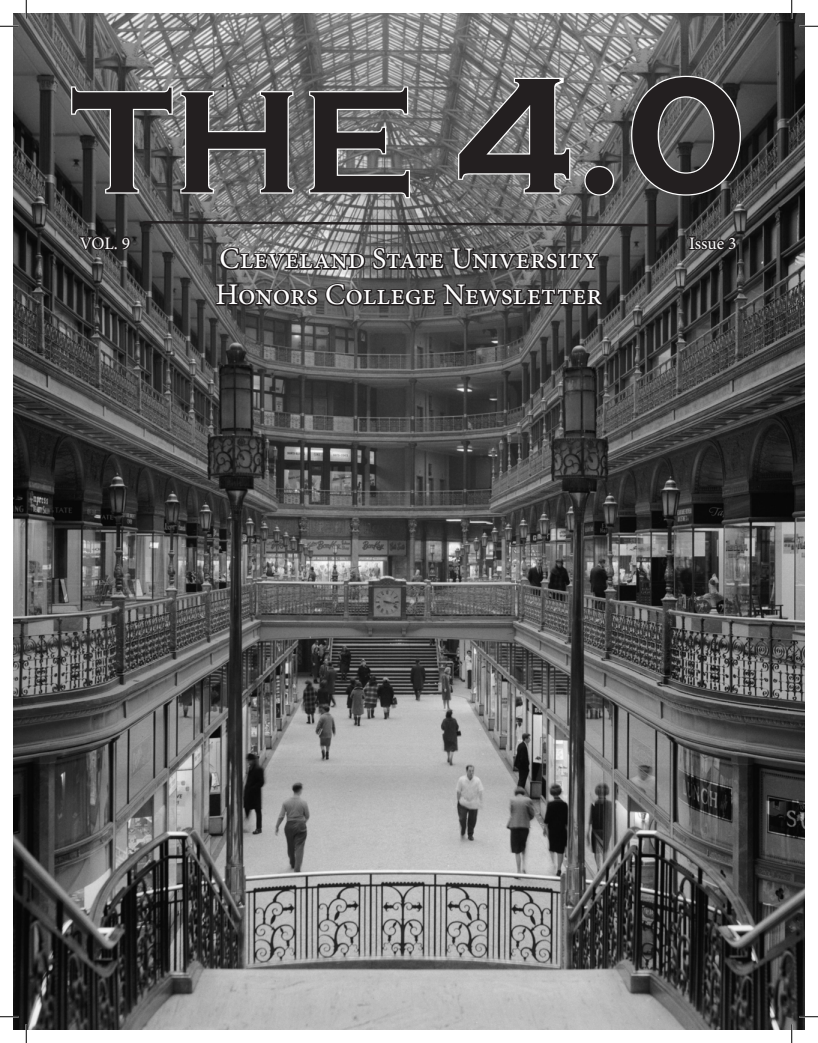
<style>
.page{position:relative;width:818px;height:1043px;background:#fff}
.page>*{position:absolute;margin:0;border:0;box-sizing:border-box;transform-origin:0 0}
.t1{font:700 170px "Copperplate Gothic";color:#231f20}
.t2{font:700 150px "Copperplate Gothic";color:#231f20}
.t3{font:30px "Minion Pro";color:#fff}
.t4{font:17.5px "Minion Pro";letter-spacing:-.015em;color:#fff}
</style>
<div class="page">
<img style="left:14px;top:14px;width:790px;height:1015px">
<svg style="left:70px;top:85px;width:225px;height:110px;background:#747474"></svg>
<svg style="left:308px;top:85px;width:103px;height:114px;background:#878787"></svg>
<svg style="left:456px;top:76px;width:115px;height:119px;background:#898989"></svg>
<svg style="left:583px;top:165px;width:32px;height:32px"></svg>
<svg style="left:629px;top:75px;width:113px;height:122px;background:#5e5e5e"></svg>
<svg style="left:78px;top:234px;width:54px;height:26px"></svg>
<svg style="left:218px;top:243px;width:382px;height:29px;background:#535152"></svg>
<svg style="left:214px;top:281px;width:391px;height:36px;background:#454344"></svg>
<svg style="left:142px;top:220px;width:533px;height:8px;background:#545353"></svg>
<svg style="left:687px;top:235px;width:51px;height:17px"></svg>
<svg style="left:0;top:25px;width:19px;height:2px"></svg>
<svg style="left:799px;top:25px;width:19px;height:2px"></svg>
<svg style="left:0;top:1015px;width:19px;height:2px"></svg>
<svg style="left:799px;top:1015px;width:19px;height:2px"></svg>
<svg style="left:25px;top:0;width:2px;height:19px"></svg>
<svg style="left:25px;top:1024px;width:2px;height:18px"></svg>
<svg style="left:790px;top:0;width:2px;height:19px"></svg>
<svg style="left:790px;top:1024px;width:2px;height:18px"></svg>
<p class="t2" style="left:71px;top:60px;width:345px">THE</p>
<p class="t1" style="left:452px;top:42px;width:296px">4.0</p>
<p class="t4" style="left:80px;top:231px;width:52px">VOL. 9</p>
<p class="t3" style="left:220px;top:239px;width:380px">Cleveland State University</p>
<p class="t3" style="left:215px;top:275px;width:388px">Honors College Newsletter</p>
<p class="t4" style="left:689px;top:231px;width:49px">Issue 3</p>
</div>
